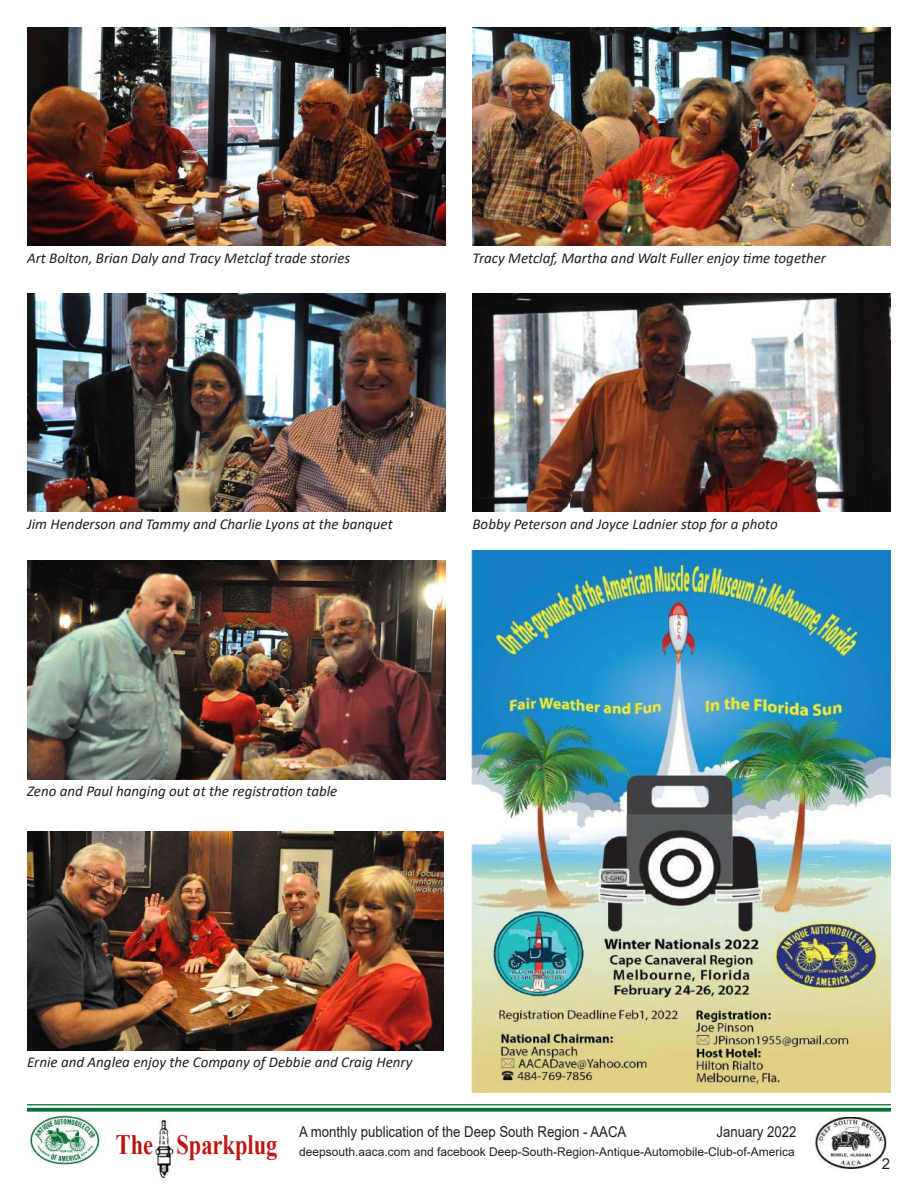
<style>
.page{position:relative;width:918px;height:1188px;background:#fff}
.page>*{position:absolute;margin:0;border:0;box-sizing:border-box;transform-origin:0 0}
.t1{font:700 28.05px "Times New Roman";color:#bf1714;scale:.8 1}
.t2{font:italic 15px "Calibri";color:#231f20}
.t3{font:15px "Arial";color:#231f20;scale:.88 1}
.t4{font:15px "Arial";color:#231f20}
.t5{font:12px "Arial";color:#231f20}
.s1{color:#ba1511}
</style>
<div class="page">
<img style="left:27px;top:1112px;width:75px;height:56px">
<img style="left:153px;top:1117px;width:21px;height:62px">
<img style="left:815px;top:1117px;width:72px;height:52px">
<hr style="left:27px;top:1104px;width:864px;height:1px;background:#007135">
<svg style="left:27px;top:1108px;width:864px;height:4px;background:#177e47"></svg>
<img style="left:472px;top:551px;width:419px;height:541px">
<img style="left:27px;top:27px;width:419px;height:218px">
<img style="left:27px;top:293px;width:419px;height:219px">
<img style="left:27px;top:561px;width:419px;height:218px">
<img style="left:27px;top:832px;width:417px;height:218px">
<img style="left:472px;top:27px;width:419px;height:218px">
<img style="left:472px;top:293px;width:419px;height:219px">
<p class="t2" style="left:27px;top:247px;width:325px">Art Bolton, Brian Daly and Tracy Metclaf trade stories</p>
<p class="t2" style="left:472px;top:247px;width:355px">Tracy Metclaf, Martha and Walt Fuller enjoy time together</p>
<p class="t2" style="left:27px;top:514px;width:367px">Jim Henderson and Tammy and Charlie Lyons at the banquet</p>
<p class="t2" style="left:472px;top:514px;width:307px">Bobby Peterson and Joyce Ladnier stop for a photo</p>
<p class="t2" style="left:27px;top:781px;width:312px">Zeno and Paul hanging out at the registration table</p>
<p class="t2" style="left:27px;top:1052px;width:387px">Ernie and Anglea enjoy the Company of Debbie and Craig Henry</p>
<h1 class="t1" style="left:116px;top:1124px;width:204px"><span class="s1">The</span> Sparkplug</h1>
<p class="t3" style="left:299px;top:1122px;width:373px">A monthly publication of the Deep South Region - AACA</p>
<p class="t3" style="left:717px;top:1122px;width:92px">January 2022</p>
<p class="t5" style="left:299px;top:1144px;width:497px">deepsouth.aaca.com and facebook Deep-South-Region-Antique-Automobile-Club-of-America</p>
<p class="t4" style="left:882px;top:1153px;width:10px">2</p>
</div>
